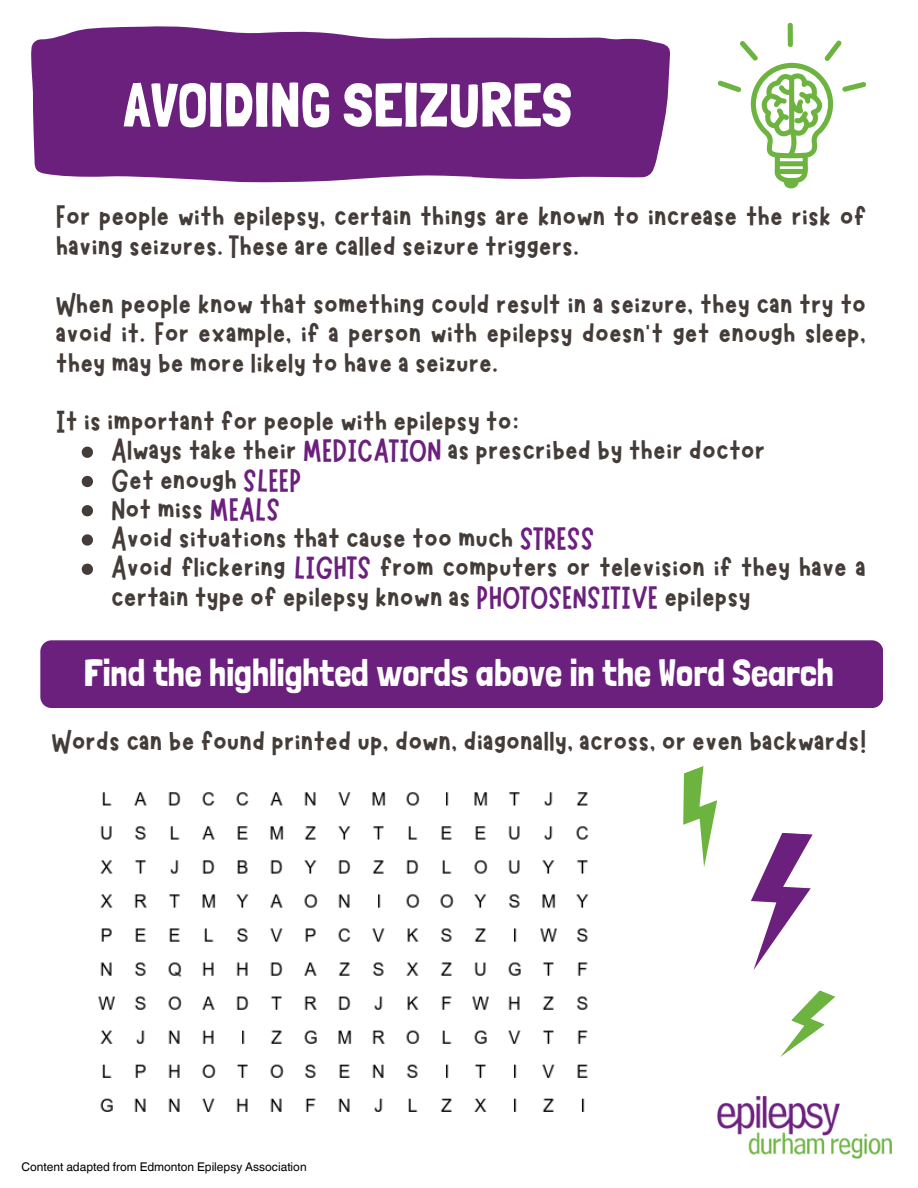
<style>
.page{position:relative;width:918px;height:1188px;background:#fff}
.page>*{position:absolute;margin:0;border:0;box-sizing:border-box;transform-origin:0 0}
.t1{font:62.1px "Londrina Solid";color:#fff}
.t2{font:38.1px "Londrina Solid";color:#fff}
.t3{font:32.4px/29.2px "Marykate";color:#443c39}
.t4{font:12px "Helvetica World";color:#000}
.s1{color:#6c207e}
</style>
<div class="page">
<svg style="left:31px;top:26px;width:639px;height:157px;background:#7a358a"></svg>
<div style="left:40px;top:640px;width:843px;height:68px;background:#6c207e"></div>
<svg style="left:718px;top:23px;width:148px;height:165px"></svg>
<img style="left:717px;top:1096px;width:175px;height:62px">
<svg style="left:683px;top:766px;width:34px;height:101px"></svg>
<svg style="left:780px;top:990px;width:55px;height:67px"></svg>
<svg style="left:751px;top:832px;width:62px;height:138px"></svg>
<img style="left:98px;top:792px;width:491px;height:320px">
<svg style="left:82px;top:447px;width:11px;height:11px"></svg>
<svg style="left:82px;top:476px;width:11px;height:11px"></svg>
<svg style="left:82px;top:505px;width:11px;height:11px"></svg>
<svg style="left:82px;top:534px;width:11px;height:12px"></svg>
<svg style="left:82px;top:564px;width:11px;height:11px"></svg>
<p class="t1" style="left:123px;top:68px;width:450px">AVOIDING SEIZURES</p>
<h3 class="t3" style="left:56px;top:199px;width:812px">For people with epilepsy, certain things are known to increase the risk of having seizures. These are called seizure triggers.</h3>
<h3 class="t3" style="left:56px;top:287px;width:812px;text-align:justify">When people know that something could result in a seizure, they can try to avoid it. For example, if a person with epilepsy doesn’t get enough sleep, they may be more likely to have a seizure.</h3>
<h3 class="t3" style="left:56px;top:404px;width:466px">It is important for people with epilepsy to:</h3>
<p class="t3" style="left:111px;top:433px;width:656px">Always take their <span class="s1">MEDICATION</span> as prescribed by their doctor</p>
<p class="t3" style="left:111px;top:462px;width:192px">Get enough <span class="s1">SLEEP</span></p>
<p class="t3" style="left:111px;top:492px;width:171px">Not miss <span class="s1">MEALS</span></p>
<p class="t3" style="left:111px;top:521px;width:485px">Avoid situations that cause too much <span class="s1">STRESS</span></p>
<p class="t3" style="left:111px;top:550px;width:757px">Avoid flickering <span class="s1">LIGHTS</span> from computers or television if they have a certain type of epilepsy known as <span class="s1">PHOTOSENSITIVE</span> epilepsy</p>
<h2 class="t2" style="left:84px;top:650px;width:752px">Find the highlighted words above in the Word Search</h2>
<h3 class="t3" style="left:52px;top:724px;width:816px">Words can be found printed up, down, diagonally, across, or even backwards!</h3>
<p class="t4" style="left:22px;top:1160px;width:287px">Content adapted from Edmonton Epilepsy Association</p>
</div>
